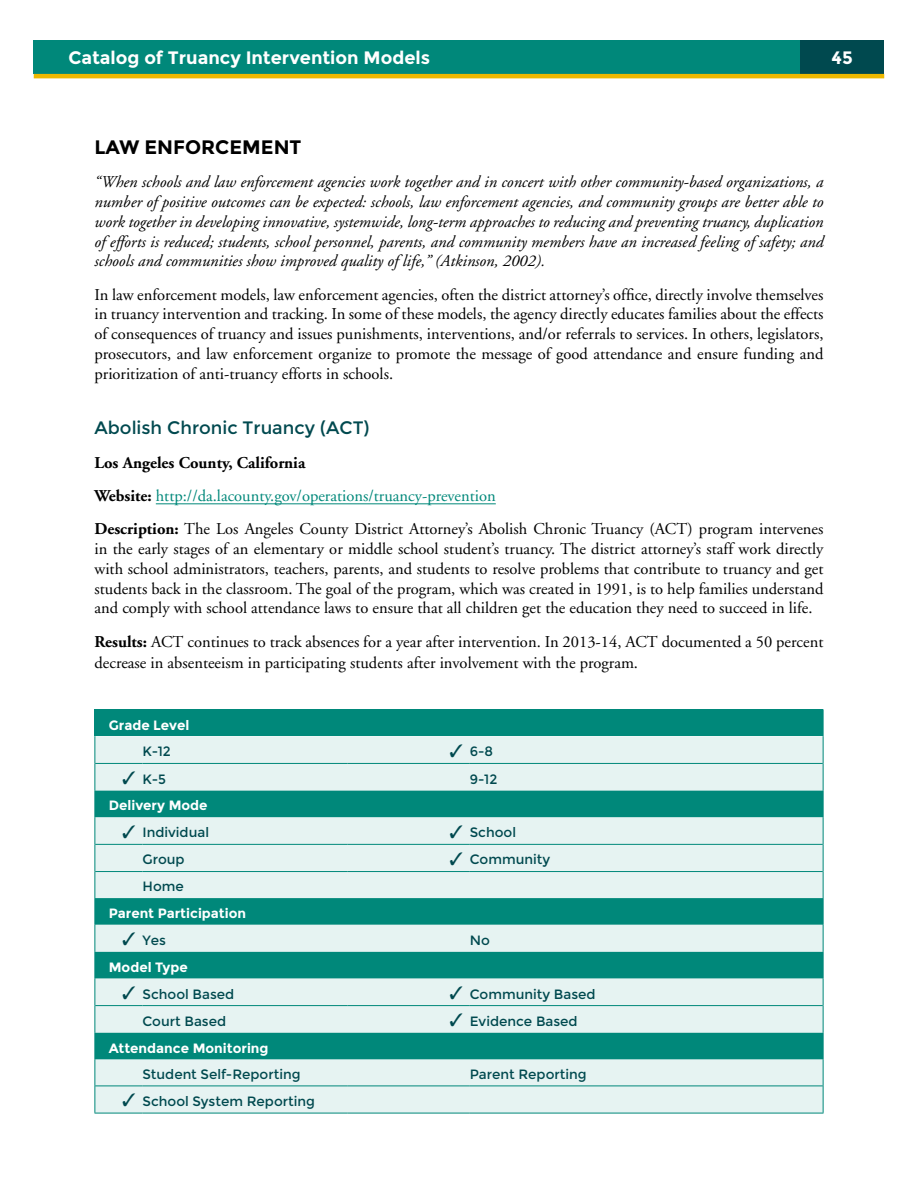
<style>
.page{position:relative;width:918px;height:1188px;background:#fff}
.page>*{position:absolute;margin:0;border:0;box-sizing:border-box;transform-origin:0 0}
.new_H2{font:700 19.5px "Montserrat";color:#000}
.t1{font:700 18px "Montserrat";color:#fff}
.t2{font:18px "Montserrat";color:#00494f}
.body{font:16.5px/19.8px "Adobe Garamond";color:#000;text-align:justify}
.body-2{font:italic 16.5px/19.8px "Adobe Garamond";color:#000;text-align:justify}
.body-3{font:16.5px "Adobe Garamond";color:#00887a}
.body-4{font:700 16.5px "Adobe Garamond";color:#000}
.List_Paragraph{font:13.5px "Montserrat";color:#00494f}
.List_Paragraph-2{font:700 13.5px "Montserrat";color:#fff}
.s1{font-weight:700;color:#000}
.s2{font-weight:700}
</style>
<div class="page">
<div style="left:34px;top:40px;width:850px;height:34px;background:#00887a"></div>
<div style="left:800px;top:40px;width:84px;height:35px;background:#00494f"></div>
<hr style="left:34px;top:74px;width:850px;height:4px;background:#edb800">
<hr style="left:156px;top:503px;width:340px;height:1px;background:#00887a">
<div style="left:95px;top:710px;width:728px;height:26px;background:#00887a"></div>
<div style="left:95px;top:736px;width:728px;height:377px;background:#e6f3f2"></div>
<svg style="left:95px;top:791px;width:728px;height:268px;background:#89c7c1"></svg>
<hr style="left:94px;top:709px;width:49px;height:1px;background:#00887a">
<hr style="left:143px;top:709px;width:205px;height:1px;background:#00887a">
<hr style="left:348px;top:709px;width:122px;height:1px;background:#00887a">
<hr style="left:470px;top:709px;width:354px;height:1px;background:#00887a">
<hr style="left:95px;top:763px;width:48px;height:1px;background:#00887a">
<hr style="left:143px;top:763px;width:205px;height:1px;background:#00887a">
<hr style="left:348px;top:763px;width:122px;height:1px;background:#00887a">
<hr style="left:470px;top:763px;width:353px;height:1px;background:#00887a">
<hr style="left:95px;top:844px;width:48px;height:1px;background:#00887a">
<hr style="left:143px;top:844px;width:205px;height:1px;background:#00887a">
<hr style="left:348px;top:844px;width:122px;height:1px;background:#00887a">
<hr style="left:470px;top:844px;width:353px;height:1px;background:#00887a">
<hr style="left:95px;top:871px;width:48px;height:1px;background:#00887a">
<hr style="left:143px;top:871px;width:205px;height:1px;background:#00887a">
<hr style="left:348px;top:871px;width:122px;height:1px;background:#00887a">
<hr style="left:470px;top:871px;width:353px;height:1px;background:#00887a">
<hr style="left:95px;top:1005px;width:48px;height:1px;background:#00887a">
<hr style="left:143px;top:1005px;width:205px;height:1px;background:#00887a">
<hr style="left:348px;top:1005px;width:122px;height:1px;background:#00887a">
<hr style="left:470px;top:1005px;width:353px;height:1px;background:#00887a">
<svg style="left:94px;top:710px;width:1px;height:403px"></svg>
<hr style="left:94px;top:1113px;width:49px;height:1px;background:#00887a">
<hr style="left:143px;top:1113px;width:205px;height:1px;background:#00887a">
<hr style="left:348px;top:1113px;width:122px;height:1px;background:#00887a">
<svg style="left:823px;top:710px;width:1px;height:403px"></svg>
<hr style="left:470px;top:1113px;width:354px;height:1px;background:#00887a">
<hr style="left:95px;top:1086px;width:48px;height:1px;background:#00887a">
<hr style="left:143px;top:1086px;width:205px;height:1px;background:#00887a">
<hr style="left:348px;top:1086px;width:122px;height:1px;background:#00887a">
<hr style="left:470px;top:1086px;width:353px;height:1px;background:#00887a">
<svg style="left:450px;top:744px;width:12px;height:13px"></svg>
<svg style="left:123px;top:771px;width:12px;height:13px"></svg>
<svg style="left:123px;top:825px;width:12px;height:13px"></svg>
<svg style="left:450px;top:825px;width:12px;height:13px"></svg>
<svg style="left:450px;top:852px;width:12px;height:13px"></svg>
<svg style="left:123px;top:932px;width:12px;height:13px"></svg>
<svg style="left:123px;top:986px;width:12px;height:13px"></svg>
<svg style="left:450px;top:986px;width:12px;height:13px"></svg>
<svg style="left:450px;top:1013px;width:12px;height:13px"></svg>
<svg style="left:123px;top:1093px;width:12px;height:13px"></svg>
<p class="t1" style="left:68px;top:47px;width:363px">Catalog of Truancy Intervention Models</p>
<p class="t1" style="left:832px;top:47px;width:23px">45</p>
<p class="new_H2" style="left:94px;top:135px;width:208px">LAW ENFORCEMENT</p>
<p class="body-2" style="left:94px;top:173px;width:731px">“When schools and law enforcement agencies work together and in concert with other community-based organizations, a number of positive outcomes can be expected: schools, law enforcement agencies, and community groups are better able to work together in developing innovative, systemwide, long-term approaches to reducing and preventing truancy, duplication of efforts is reduced; students, school personnel, parents, and community members have an increased feeling of safety; and schools and communities show improved quality of life,” (Atkinson, 2002).</p>
<p class="body" style="left:94px;top:285px;width:731px">In law enforcement models, law enforcement agencies, often the district attorney’s office, directly involve themselves in truancy intervention and tracking. In some of these models, the agency directly educates families about the effects of consequences of truancy and issues punishments, interventions, and/or referrals to services. In others, legislators, prosecutors, and law enforcement organize to promote the message of good attendance and ensure funding and prioritization of anti-truancy efforts in schools.</p>
<h2 class="t2" style="left:94px;top:417px;width:277px">Abolish Chronic Truancy (ACT)</h2>
<p class="body-4" style="left:94px;top:453px;width:212px">Los Angeles County, California</p>
<p class="body-3" style="left:94px;top:487px;width:403px"><span class="s1">Website:</span> http://da.lacounty.gov/operations/truancy-prevention</p>
<p class="body" style="left:94px;top:519px;width:731px"><span class="s2">Description:</span> The Los Angeles County District Attorney’s Abolish Chronic Truancy (ACT) program intervenes in the early stages of an elementary or middle school student’s truancy. The district attorney’s staff work directly with school administrators, teachers, parents, and students to resolve problems that contribute to truancy and get students back in the classroom. The goal of the program, which was created in 1991, is to help families understand and comply with school attendance laws to ensure that all children get the education they need to succeed in life.</p>
<p class="body" style="left:94px;top:631px;width:730px;line-height:21.6px"><span class="s2">Results:</span> ACT continues to track absences for a year after intervention. In 2013-14, ACT documented a 50 percent decrease in absenteeism in participating students after involvement with the program.</p>
<p class="List_Paragraph-2" style="left:109px;top:717px;width:82px">Grade Level</p>
<p class="List_Paragraph" style="left:143px;top:744px;width:30px">K-12</p>
<p class="List_Paragraph" style="left:470px;top:744px;width:25px">6-8</p>
<p class="List_Paragraph" style="left:143px;top:771px;width:25px">K-5</p>
<p class="List_Paragraph" style="left:470px;top:771px;width:29px">9-12</p>
<p class="List_Paragraph-2" style="left:109px;top:798px;width:100px">Delivery Mode</p>
<p class="List_Paragraph" style="left:143px;top:825px;width:68px">Individual</p>
<p class="List_Paragraph" style="left:470px;top:825px;width:48px">School</p>
<p class="List_Paragraph" style="left:143px;top:852px;width:44px">Group</p>
<p class="List_Paragraph" style="left:470px;top:852px;width:82px">Community</p>
<p class="List_Paragraph" style="left:143px;top:879px;width:43px">Home</p>
<p class="List_Paragraph-2" style="left:109px;top:905px;width:139px">Parent Participation</p>
<p class="List_Paragraph" style="left:143px;top:932px;width:25px">Yes</p>
<p class="List_Paragraph" style="left:470px;top:932px;width:22px">No</p>
<p class="List_Paragraph-2" style="left:109px;top:959px;width:81px">Model Type</p>
<p class="List_Paragraph" style="left:143px;top:986px;width:93px">School Based</p>
<p class="List_Paragraph" style="left:470px;top:986px;width:127px">Community Based</p>
<p class="List_Paragraph" style="left:143px;top:1013px;width:85px">Court Based</p>
<p class="List_Paragraph" style="left:470px;top:1013px;width:109px">Evidence Based</p>
<p class="List_Paragraph-2" style="left:109px;top:1040px;width:161px">Attendance Monitoring</p>
<p class="List_Paragraph" style="left:143px;top:1067px;width:160px">Student Self-Reporting</p>
<p class="List_Paragraph" style="left:470px;top:1067px;width:118px">Parent Reporting</p>
<p class="List_Paragraph" style="left:143px;top:1093px;width:174px">School System Reporting</p>
</div>
